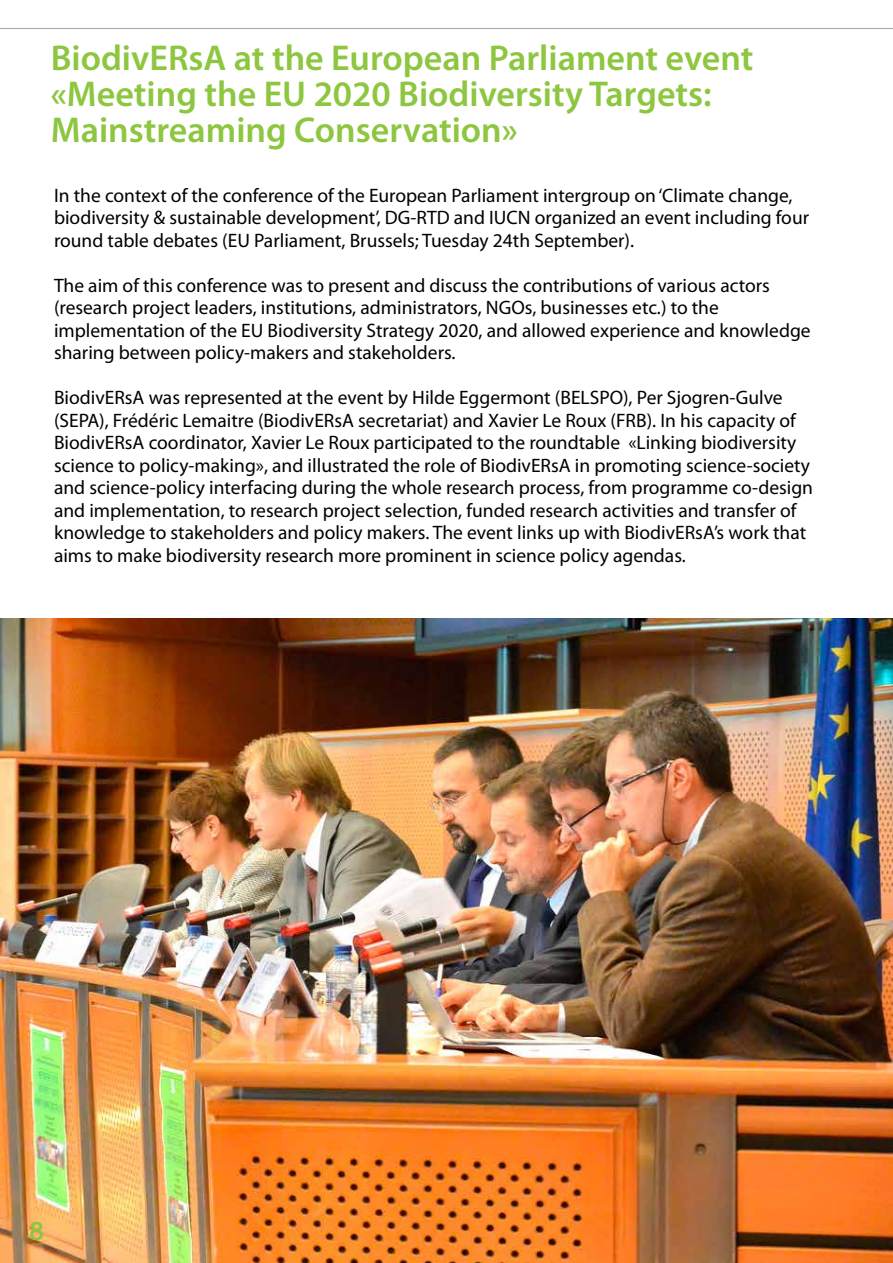
<style>
.page{position:relative;width:893px;height:1263px;background:#fff}
.page>*{position:absolute;margin:0;border:0;box-sizing:border-box;transform-origin:0 0}
.t1{font:600 36px/36px "Myriad Pro";color:#8dc63f}
.t2{font:700 27px "Maven Pro";color:#8dc63f}
.t3{font:19.5px/22.5px "Myriad Pro";color:#000}
</style>
<div class="page">
<img style="left:0;top:619px;width:893px;height:644px">
<hr style="left:0;top:28px;width:893px;height:1px;background:#a7a9ac">
<h1 class="t1" style="left:51px;top:39px;width:704px">BiodivERsA at the European Parliament event «Meeting the EU 2020 Biodiversity Targets:<br>Mainstreaming Conservation»</h1>
<p class="t3" style="left:54px;top:184px;width:757px">In the context of the conference of the European Parliament intergroup on ‘Climate change, biodiversity &amp; sustainable development’, DG-RTD and IUCN organized an event including four round table debates (EU Parliament, Brussels; Tuesday 24th September).</p>
<p class="t3" style="left:54px;top:274px;width:758px">The aim of this conference was to present and discuss the contributions of various actors (research project leaders, institutions, administrators, NGOs, businesses etc.) to the implementation of the EU Biodiversity Strategy 2020, and allowed experience and knowledge sharing between policy-makers and stakeholders.</p>
<p class="t3" style="left:54px;top:386px;width:761px">BiodivERsA was represented at the event by Hilde Eggermont (BELSPO), Per Sjogren-Gulve (SEPA), Frédéric Lemaitre (BiodivERsA secretariat) and Xavier Le Roux (FRB). In his capacity of BiodivERsA coordinator, Xavier Le Roux participated to the roundtable «Linking biodiversity science to policy-making», and illustrated the role of BiodivERsA in promoting science-society and science-policy interfacing during the whole research process, from programme co-design and implementation, to research project selection, funded research activities and transfer of knowledge to stakeholders and policy makers. The event links up with BiodivERsA’s work that aims to make biodiversity research more prominent in science policy agendas.</p>
<h2 class="t2" style="left:28px;top:1214px;width:18px">8</h2>
</div>
